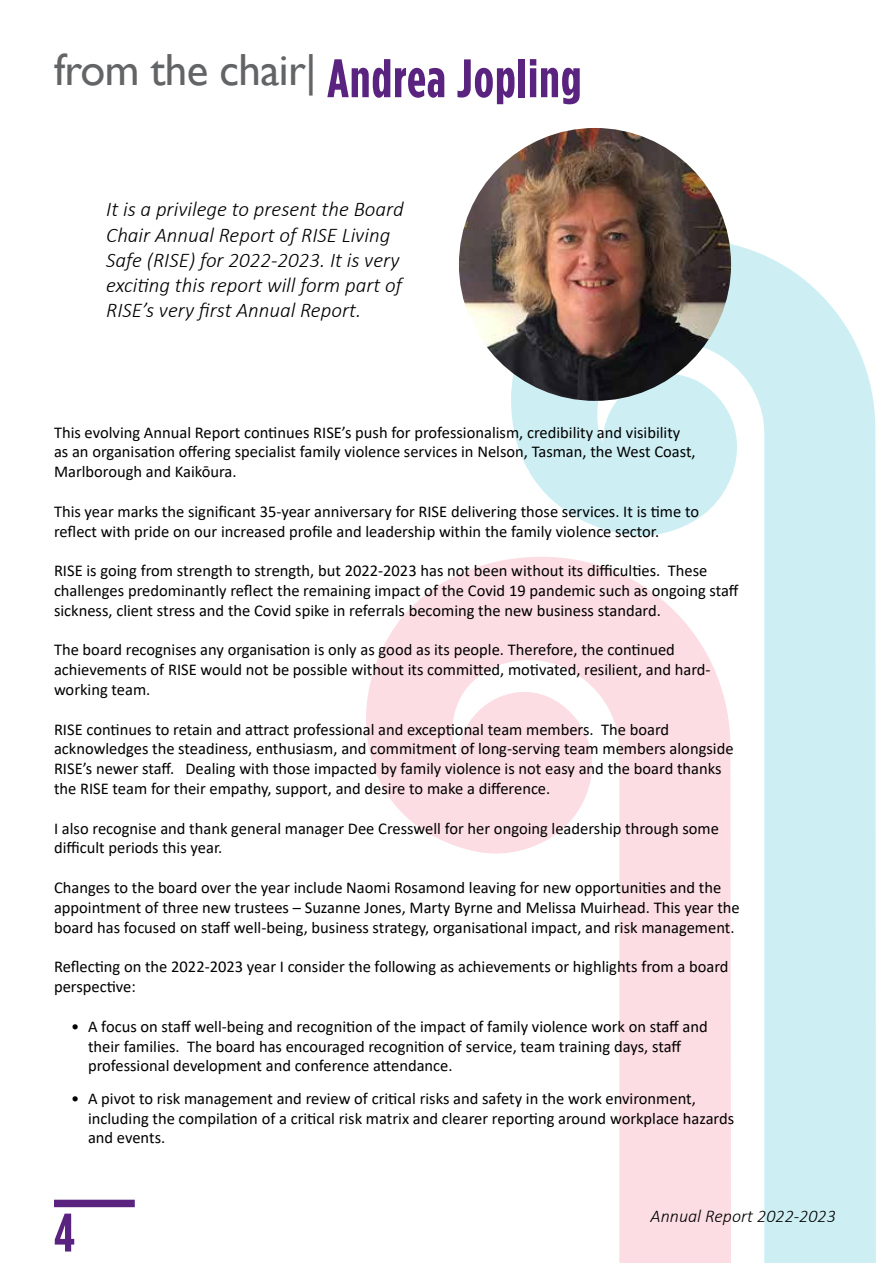
<style>
.page{position:relative;width:893px;height:1263px;background:#fff}
.page>*{position:absolute;margin:0;border:0;box-sizing:border-box;transform-origin:0 0}
.t1{font:700 54px "Gotham Condensed";color:#59237f}
.t2{font:45px "Gill Sans";letter-spacing:-.015em;color:#636466}
.t3{font:italic 300 21px/25.2px "Calibri";color:#000}
.t4{font:italic 300 18px "Calibri";color:#000}
.t5{font:16.5px/19.8px "Calibri";color:#000}
.s1{font-family:"Gotham Condensed";font-weight:700;font-size:54px;color:#59237f}
</style>
<div class="page">
<svg style="left:511px;top:241px;width:365px;height:1022px;fill:#cdeff4"></svg>
<svg style="left:366px;top:556px;width:365px;height:707px"></svg>
<div style="left:54px;top:1200px;width:81px;height:7px;background:#59237f"></div>
<img style="left:459px;top:128px;width:272px;height:273px;border-radius:136px">
<h2 class="t2" style="left:54px;top:44px;width:529px">from the chair| <span class="s1">Andrea Jopling</span></h2>
<p class="t3" style="left:106px;top:197px;width:299px">It is a privilege to present the Board Chair Annual Report of RISE Living Safe (RISE) for 2022-2023. It is very exciting this report will form part of RISE’s very first Annual Report.</p>
<p class="t5" style="left:54px;top:422px;width:643px">This evolving Annual Report continues RISE’s push for professionalism, credibility and visibility as an organisation offering specialist family violence services in Nelson, Tasman, the West Coast,<br>Marlborough and Kaikōura.</p>
<p class="t5" style="left:54px;top:501px;width:647px">This year marks the significant 35-year anniversary for RISE delivering those services. It is time to reflect with pride on our increased profile and leadership within the family violence sector.</p>
<p class="t5" style="left:54px;top:560px;width:686px">RISE is going from strength to strength, but 2022-2023 has not been without its difficulties. These challenges predominantly reflect the remaining impact of the Covid 19 pandemic such as ongoing staff sickness, client stress and the Covid spike in referrals becoming the new business standard.</p>
<p class="t5" style="left:54px;top:640px;width:658px">The board recognises any organisation is only as good as its people. Therefore, the continued achievements of RISE would not be possible without its committed, motivated, resilient, and hard&shy;working team.</p>
<p class="t5" style="left:54px;top:719px;width:681px">RISE continues to retain and attract professional and exceptional team members. The board acknowledges the steadiness, enthusiasm, and commitment of long-serving team members alongside RISE’s newer staff. Dealing with those impacted by family violence is not easy and the board thanks the RISE team for their empathy, support, and desire to make a difference.</p>
<p class="t5" style="left:54px;top:818px;width:666px">I also recognise and thank general manager Dee Cresswell for her ongoing leadership through some difficult periods this year.</p>
<p class="t5" style="left:54px;top:877px;width:687px">Changes to the board over the year include Naomi Rosamond leaving for new opportunities and the appointment of three new trustees – Suzanne Jones, Marty Byrne and Melissa Muirhead. This year the board has focused on staff well-being, business strategy, organisational impact, and risk management.</p>
<p class="t5" style="left:54px;top:956px;width:676px">Reflecting on the 2022-2023 year I consider the following as achievements or highlights from a board perspective:</p>
<p class="t5" style="left:88px;top:1016px;width:621px;text-indent:-17px">• A focus on staff well-being and recognition of the impact of family violence work on staff and their families. The board has encouraged recognition of service, team training days, staff professional development and conference attendance.</p>
<p class="t5" style="left:88px;top:1088px;width:648px;text-indent:-17px">• A pivot to risk management and review of critical risks and safety in the work environment, including the compilation of a critical risk matrix and clearer reporting around workplace hazards and events.</p>
<h1 class="t1" style="left:54px;top:1201px;width:22px">4</h1>
<p class="t4" style="left:651px;top:1205px;width:187px">Annual Report 2022-2023</p>
</div>
